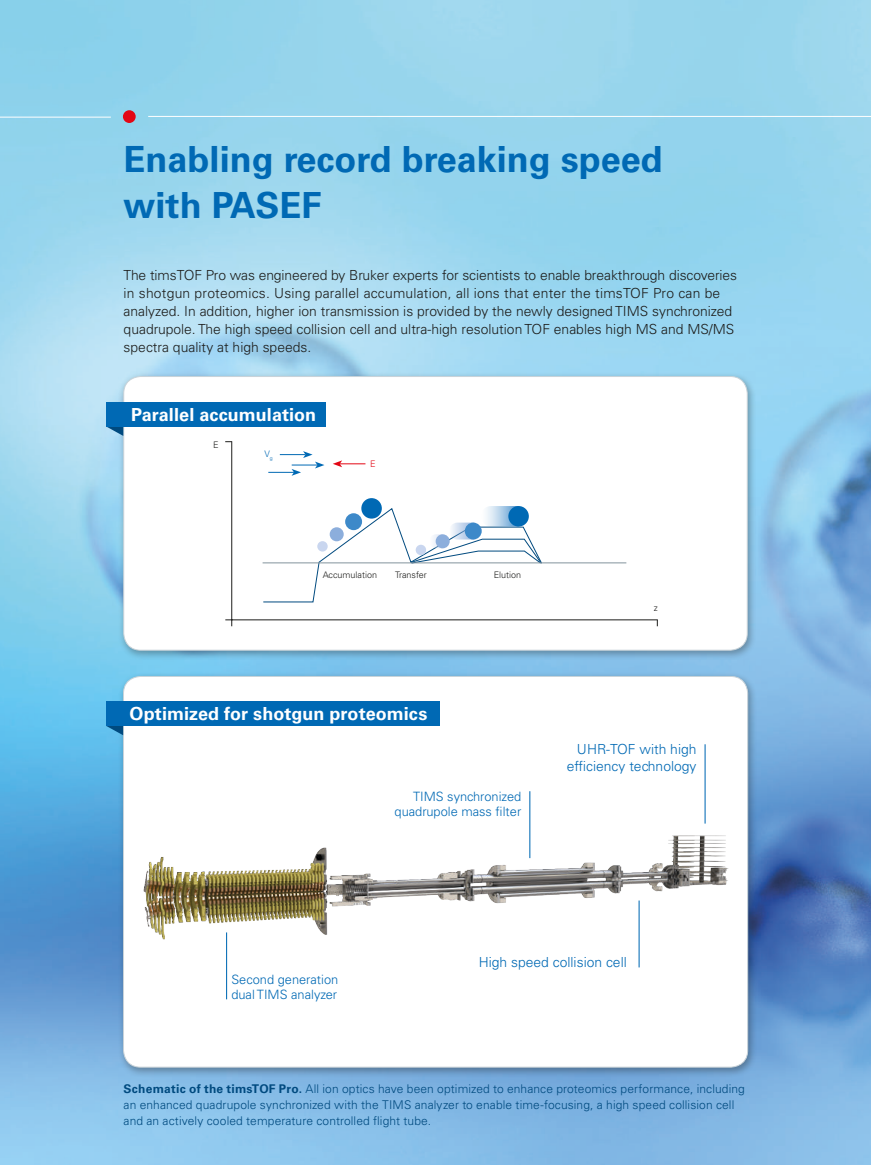
<style>
.page{position:relative;width:871px;height:1165px;background:#fff}
.page>*{position:absolute;margin:0;border:0;box-sizing:border-box;transform-origin:0 0}
.t1{font:700 36px/45px "Univers LT Std";color:#0069b4}
.t2{font:700 18px "Univers LT Std";letter-spacing:.005em;color:#fff}
.t3{font:300 13.8px/18px "Univers LT Std";color:#1d1d1b}
.t4{font:300 13.8px/16.6px "Univers LT Std";color:#0069b4;text-align:right}
.t5{font:300 12.9px/15.5px "Univers LT Std";color:#0069b4}
.t6{font:300 12px/15.8px "Univers LT Std";letter-spacing:.01em;color:#004a7f}
.t7{font:300 9px "Univers LT Std";color:#1d1d1b}
.t8{font:300 9px "Univers LT Std";color:#0069b4}
.t9{font:300 9px "Univers LT Std";color:#e30614}
.s1{font-weight:700}
</style>
<div class="page">
<img style="left:0;top:0;width:871px;height:1164px">
<hr style="left:0;top:117px;width:111px;height:1px;background:#fff">
<div style="left:123px;top:110px;width:13px;height:13px;background:#e30614;border-radius:50%"></div>
<hr style="left:148px;top:116px;width:723px;height:1px;background:#fff">
<div style="left:118px;top:672px;width:639px;height:405px;background:#1d1d1b;opacity:.35"></div>
<div style="left:124px;top:676px;width:624px;height:390px;background:#fff;border-radius:17px"></div>
<div style="left:118px;top:372px;width:639px;height:288px;background:#1d1d1b;opacity:.35"></div>
<div style="left:124px;top:376px;width:623px;height:274px;background:#fff;border-radius:17px"></div>
<hr style="left:704px;top:744px;width:2px;height:79px;background:#0069b4">
<img style="left:143px;top:760px;width:586px;height:195px">
<hr style="left:226px;top:932px;width:1px;height:67px;background:#0069b4">
<hr style="left:529px;top:791px;width:1px;height:67px;background:#0069b4">
<hr style="left:638px;top:900px;width:2px;height:67px;background:#0069b4">
<svg style="left:106px;top:725px;width:17px;height:10px"></svg>
<svg style="left:106px;top:426px;width:17px;height:10px"></svg>
<div style="left:106px;top:700px;width:334px;height:25px;background:#0069b4"></div>
<div style="left:106px;top:401px;width:220px;height:25px;background:#0069b4"></div>
<hr style="left:231px;top:619px;width:427px;height:1px;background:#1d1d1b">
<svg style="left:225px;top:619px;width:7px;height:7px"></svg>
<svg style="left:333px;top:460px;width:32px;height:7px"></svg>
<svg style="left:268px;top:451px;width:56px;height:25px"></svg>
<hr style="left:231px;top:441px;width:1px;height:179px;background:#1d1d1b">
<div style="left:361px;top:498px;width:21px;height:20px;background:#0069b4;border-radius:50%"></div>
<svg style="left:263px;top:506px;width:280px;height:96px"></svg>
<hr style="left:263px;top:562px;width:363px;height:1px;background:#83939c">
<div style="left:465px;top:522px;width:17px;height:17px;background:#3d89c9;border-radius:50%"></div>
<div style="left:436px;top:534px;width:14px;height:14px;background:#8caedc;border-radius:50%"></div>
<h1 class="t1" style="left:124px;top:137px;width:541px">Enabling record breaking speed with PASEF</h1>
<p class="t3" style="left:124px;top:266px;width:615px">The timsTOF Pro was engineered by Bruker experts for scientists to enable breakthrough discoveries in shotgun proteomics. Using parallel accumulation, all ions that enter the timsTOF Pro can be analyzed. In addition, higher ion transmission is provided by the newly designed TIMS synchronized quadrupole. The high speed collision cell and ultra-high resolution TOF enables high MS and MS/MS spectra quality at high speeds.</p>
<h2 class="t2" style="left:131px;top:403px;width:187px">Parallel accumulation</h2>
<p class="t7" style="left:213px;top:439px;width:7px">E</p>
<p class="t8" style="left:264px;top:448px;width:10px">V<sub>g</sub></p>
<p class="t9" style="left:370px;top:458px;width:7px">E</p>
<p class="t7" style="left:323px;top:569px;width:56px">Accumulation</p>
<p class="t7" style="left:395px;top:569px;width:33px">Transfer</p>
<p class="t7" style="left:494px;top:569px;width:29px">Elution</p>
<h2 class="t2" style="left:130px;top:702px;width:299px">Optimized for shotgun proteomics</h2>
<p class="t5" style="left:395px;top:788px;width:128px;text-align:right">TIMS synchronized quadrupole mass filter</p>
<p class="t7" style="left:654px;top:602px;width:5px">z</p>
<p class="t4" style="left:567px;top:741px;width:131px">UHR-TOF with high efficiency technology</p>
<p class="t5" style="left:231px;top:971px;width:108px">Second generation dual TIMS analyzer</p>
<p class="t4" style="left:479px;top:954px;width:150px">High speed collision cell</p>
<p class="t6" style="left:124px;top:1081px;width:623px"><span class="s1">Schematic of the timsTOF Pro.</span> All ion optics have been optimized to enhance proteomics performance, including an enhanced quadrupole synchronized with the TIMS analyzer to enable time-focusing, a high speed collision cell and an actively cooled temperature controlled flight tube.</p>
</div>
